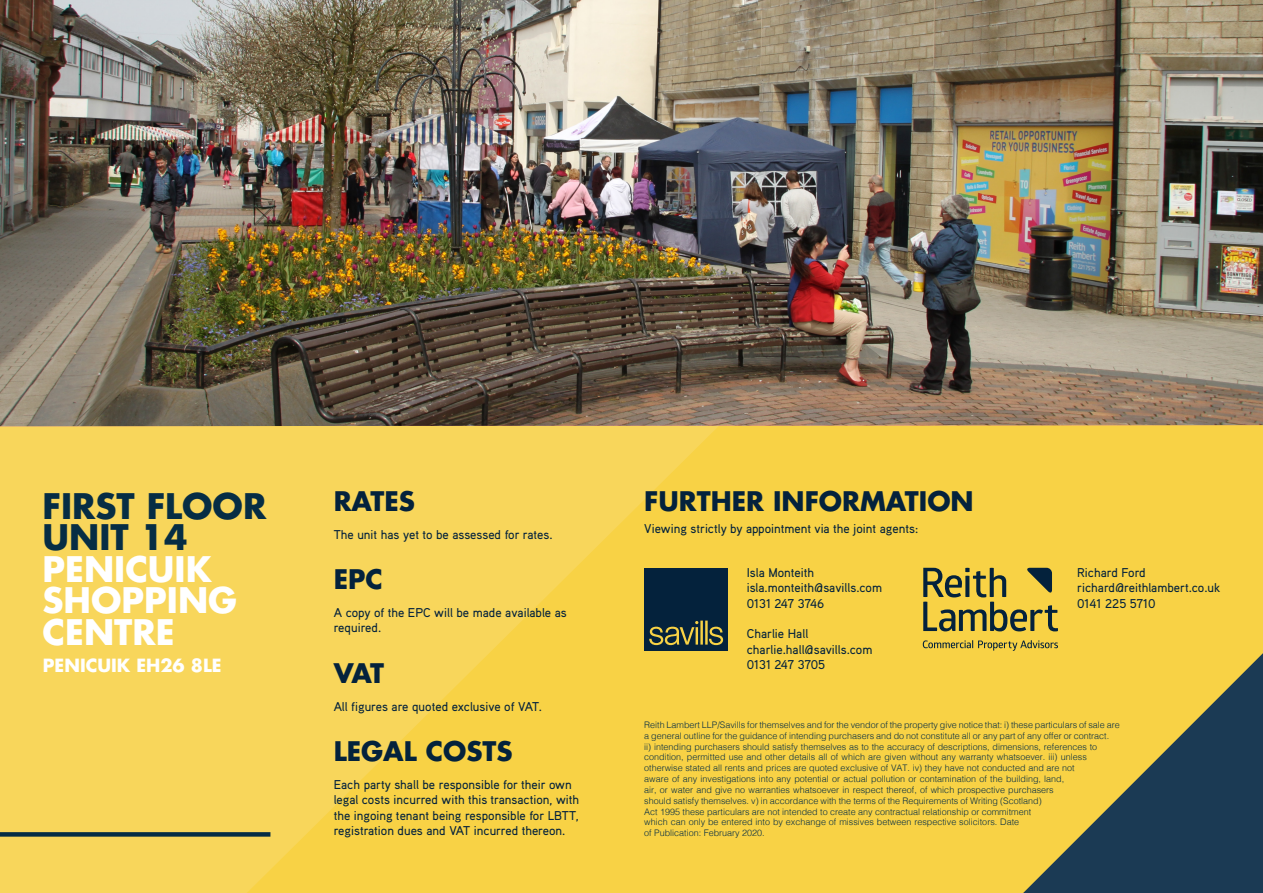
<style>
.page{position:relative;width:1263px;height:893px;background:#fff}
.page>*{position:absolute;margin:0;border:0;box-sizing:border-box;transform-origin:0 0}
.t1{font:700 34.35px/31.5px "Futura CE";color:#fff}
.t2{font:700 34.35px/31.5px "Futura CE";color:#062d44}
.t3{font:700 26.25px "Futura CE";color:#04223c}
.t4{font:700 17.7px "Futura CE";color:#fff}
.t5{font:500 12.75px/15.3px "Aaux Pro";color:#04223c}
.t6{font:300 9px/10.8px "Helvetica";color:#062d44}
</style>
<div class="page">
<div style="left:0;top:0;width:923px;height:893px;background:#f8d65b"></div>
<svg style="left:247px;top:426px;width:1016px;height:467px;fill:#f8d245"></svg>
<svg style="left:1023px;top:653px;width:240px;height:240px;background:#8a864c"></svg>
<img style="left:0;top:0;width:1263px;height:426px">
<div style="left:0;top:832px;width:270px;height:5px;background:#062d44"></div>
<div style="left:644px;top:568px;width:84px;height:82px;background:#04223c"></div>
<svg style="left:649px;top:621px;width:74px;height:24px"></svg>
<svg style="left:923px;top:568px;width:135px;height:63px;background:#aa9942"></svg>
<svg style="left:923px;top:640px;width:135px;height:11px"></svg>
<p class="t2" style="left:43px;top:488px;width:225px">FIRST FLOOR<br>UNIT 14</p>
<p class="t1" style="left:43px;top:551px;width:196px">PENICUIK<br>SHOPPING<br>CENTRE</p>
<p class="t4" style="left:43px;top:652px;width:180px">PENICUIK EH26 8LE</p>
<p class="t3" style="left:334px;top:482px;width:83px">RATES</p>
<p class="t5" style="left:334px;top:526px;width:220px">The unit has yet to be assessed for rates.</p>
<p class="t3" style="left:334px;top:560px;width:51px">EPC</p>
<p class="t5" style="left:334px;top:605px;width:235px">A copy of the EPC will be made available as required.</p>
<p class="t3" style="left:334px;top:654px;width:52px">VAT</p>
<p class="t5" style="left:334px;top:698px;width:210px">All figures are quoted exclusive of VAT.</p>
<p class="t3" style="left:334px;top:732px;width:180px">LEGAL COSTS</p>
<p class="t5" style="left:334px;top:776px;width:247px">Each party shall be responsible for their own legal costs incurred with this transaction, with the ingoing tenant being responsible for LBTT, registration dues and VAT incurred thereon.</p>
<p class="t3" style="left:644px;top:482px;width:331px">FURTHER INFORMATION</p>
<p class="t5" style="left:644px;top:520px;width:275px">Viewing strictly by appointment via the joint agents:</p>
<p class="t5" style="left:747px;top:565px;width:69px">Isla Monteith</p>
<p class="t5" style="left:747px;top:580px;width:137px">isla.monteith@savills.com</p>
<p class="t5" style="left:747px;top:595px;width:79px">0131 247 3746</p>
<p class="t5" style="left:747px;top:626px;width:63px">Charlie Hall</p>
<p class="t5" style="left:747px;top:641px;width:127px">charlie.hall@savills.com</p>
<p class="t5" style="left:747px;top:656px;width:80px">0131 247 3705</p>
<p class="t5" style="left:1077px;top:564px;width:70px">Richard Ford</p>
<p class="t5" style="left:1077px;top:580px;width:145px">richard@reithlambert.co.uk</p>
<p class="t5" style="left:1077px;top:595px;width:80px">0141 225 5710</p>
<p class="t6" style="left:644px;top:719px;width:477px">Reith Lambert LLP/Savills for themselves and for the vendor of the property give notice that: i) these particulars of sale are a general outline for the guidance of intending purchasers and do not constitute all or any part of any offer or contract.<br>ii) intending purchasers should satisfy themselves as to the accuracy of descriptions, dimensions, references to condition, permitted use and other details all of which are given without any warranty whatsoever. iii) unless otherwise stated all rents and prices are quoted exclusive of VAT. iv) they have not conducted and are not<br>aware of any investigations into any potential or actual pollution or contamination of the building, land,<br>air, or water and give no warranties whatsoever in respect thereof, of which prospective purchasers<br>should satisfy themselves. v) in accordance with the terms of the Requirements of Writing (Scotland)<br>Act 1995 these particulars are not intended to create any contractual relationship or commitment<br>which can only be entered into by exchange of missives between respective solicitors. Date<br>of Publication: February 2020.</p>
</div>
